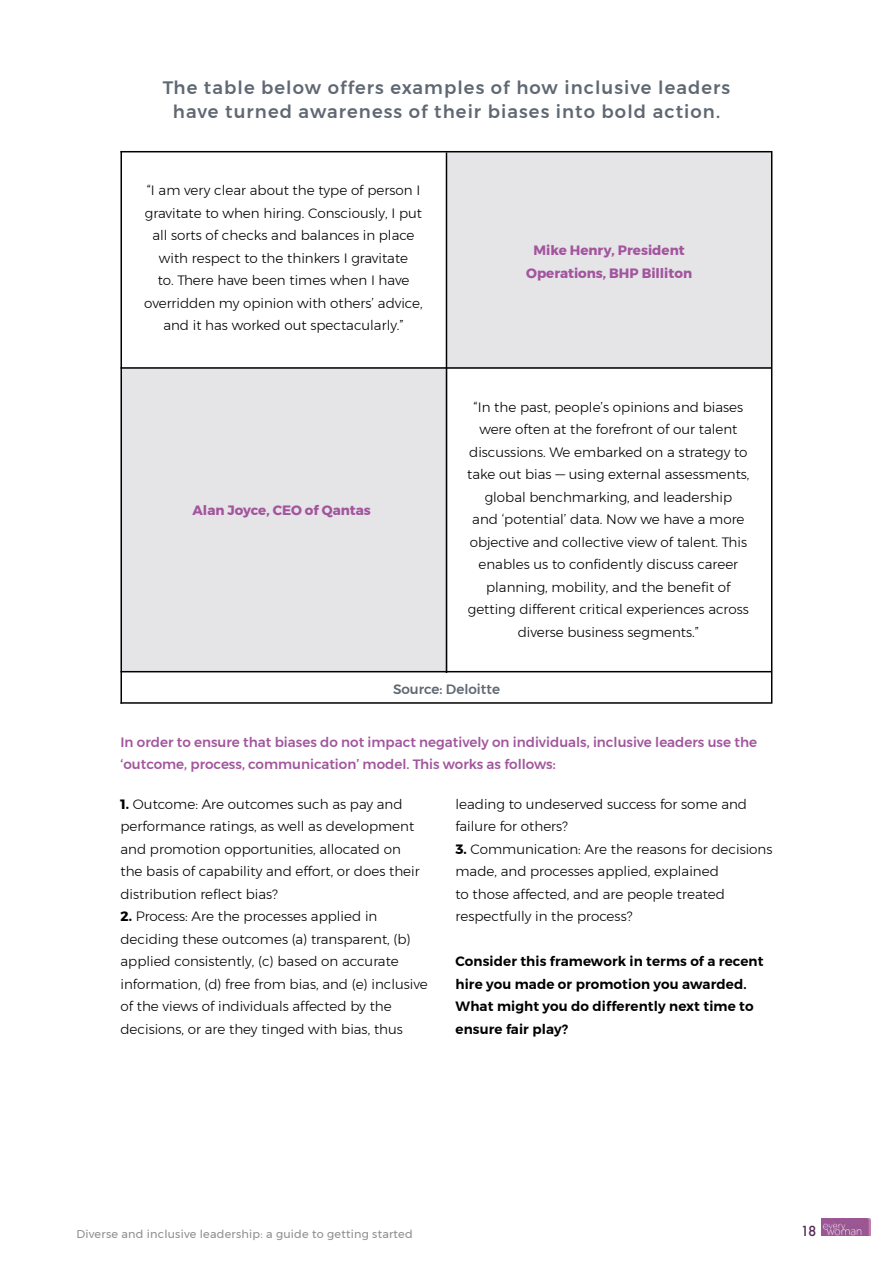
<style>
.page{position:relative;width:893px;height:1263px;background:#fff}
.page>*{position:absolute;margin:0;border:0;box-sizing:border-box;transform-origin:0 0}
.t1{font:500 18px/24px "Montserrat";letter-spacing:.06em;color:#5f6872;text-align:center}
.t2{font:300 13.5px/22.5px "Montserrat";color:#000}
.t3{font:500 13.5px/22.5px "Montserrat";color:#a2559d}
.t4{font:600 13.5px/22.5px "Montserrat";letter-spacing:.01em;color:#000}
.t5{font:700 13.5px/22.5px "Montserrat";color:#a2559d;text-align:center}
.t6{font:500 13.5px "Montserrat";color:#5f6872}
.t7{font:500 13.5px "Futura";color:#582c5b}
.t8{font:11.25px "Montserrat";letter-spacing:.02em;color:#8f8d8d}
.s1{font-weight:700}
</style>
<div class="page">
<img style="left:821px;top:1218px;width:50px;height:18px">
<div style="left:122px;top:367px;width:326px;height:304px;background:#e5e4e7"></div>
<div style="left:446px;top:151px;width:326px;height:217px;background:#e5e4e7"></div>
<hr style="left:120px;top:151px;width:651px;height:1px;background:#000">
<hr style="left:446px;top:152px;width:1px;height:521px;background:#000">
<hr style="left:771px;top:151px;width:1px;height:553px;background:#000">
<hr style="left:120px;top:151px;width:2px;height:553px;background:#000">
<hr style="left:120px;top:367px;width:651px;height:2px;background:#000">
<hr style="left:120px;top:671px;width:651px;height:1px;background:#000">
<hr style="left:120px;top:702px;width:651px;height:2px;background:#000">
<h1 class="t1" style="left:163px;top:75px;width:569px">The table below offers examples of how inclusive leaders have turned awareness of their biases into bold action.</h1>
<p class="t2" style="left:144px;top:179px;width:280px;text-align:center">“I am very clear about the type of person I gravitate to when hiring. Consciously, I put all sorts of checks and balances in place with respect to the thinkers I gravitate<br>to. There have been times when I have overridden my opinion with others’ advice, and it has worked out spectacularly.”</p>
<p class="t5" style="left:193px;top:499px;width:180px">Alan Joyce, CEO of Qantas</p>
<p class="t5" style="left:526px;top:239px;width:167px">Mike Henry, President<br>Operations, BHP Billiton</p>
<p class="t2" style="left:467px;top:395px;width:284px;text-align:center">“In the past, people’s opinions and biases were often at the forefront of our talent discussions. We embarked on a strategy to take out bias — using external assessments, global benchmarking, and leadership<br>and ‘potential’ data. Now we have a more objective and collective view of talent. This enables us to confidently discuss career planning, mobility, and the benefit of getting different critical experiences across diverse business segments.”</p>
<p class="t6" style="left:393px;top:679px;width:108px">Source: Deloitte</p>
<p class="t3" style="left:120px;top:730px;width:638px">In order to ensure that biases do not impact negatively on individuals, inclusive leaders use the ‘outcome, process, communication’ model. This works as follows:</p>
<p class="t2" style="left:120px;top:792px;width:301px"><span class="s1">1.</span> Outcome: Are outcomes such as pay and performance ratings, as well as development and promotion opportunities, allocated on the basis of capability and effort, or does their distribution reflect bias?</p>
<p class="t2" style="left:120px;top:905px;width:309px"><span class="s1">2.</span> Process: Are the processes applied in deciding these outcomes (a) transparent, (b) applied consistently, (c) based on accurate information, (d) free from bias, and (e) inclusive of the views of individuals affected by the decisions, or are they tinged with bias, thus</p>
<p class="t2" style="left:455px;top:792px;width:293px">leading to undeserved success for some and failure for others?</p>
<p class="t2" style="left:455px;top:837px;width:318px"><span class="s1">3.</span> Communication: Are the reasons for decisions made, and processes applied, explained<br>to those affected, and are people treated respectfully in the process?</p>
<p class="t4" style="left:455px;top:950px;width:310px">Consider this framework in terms of a recent hire you made or promotion you awarded.<br>What might you do differently next time to ensure fair play?</p>
<p class="t8" style="left:77px;top:1225px;width:338px">Diverse and inclusive leadership: a guide to getting started</p>
<p class="t7" style="left:801px;top:1221px;width:17px">18</p>
</div>
